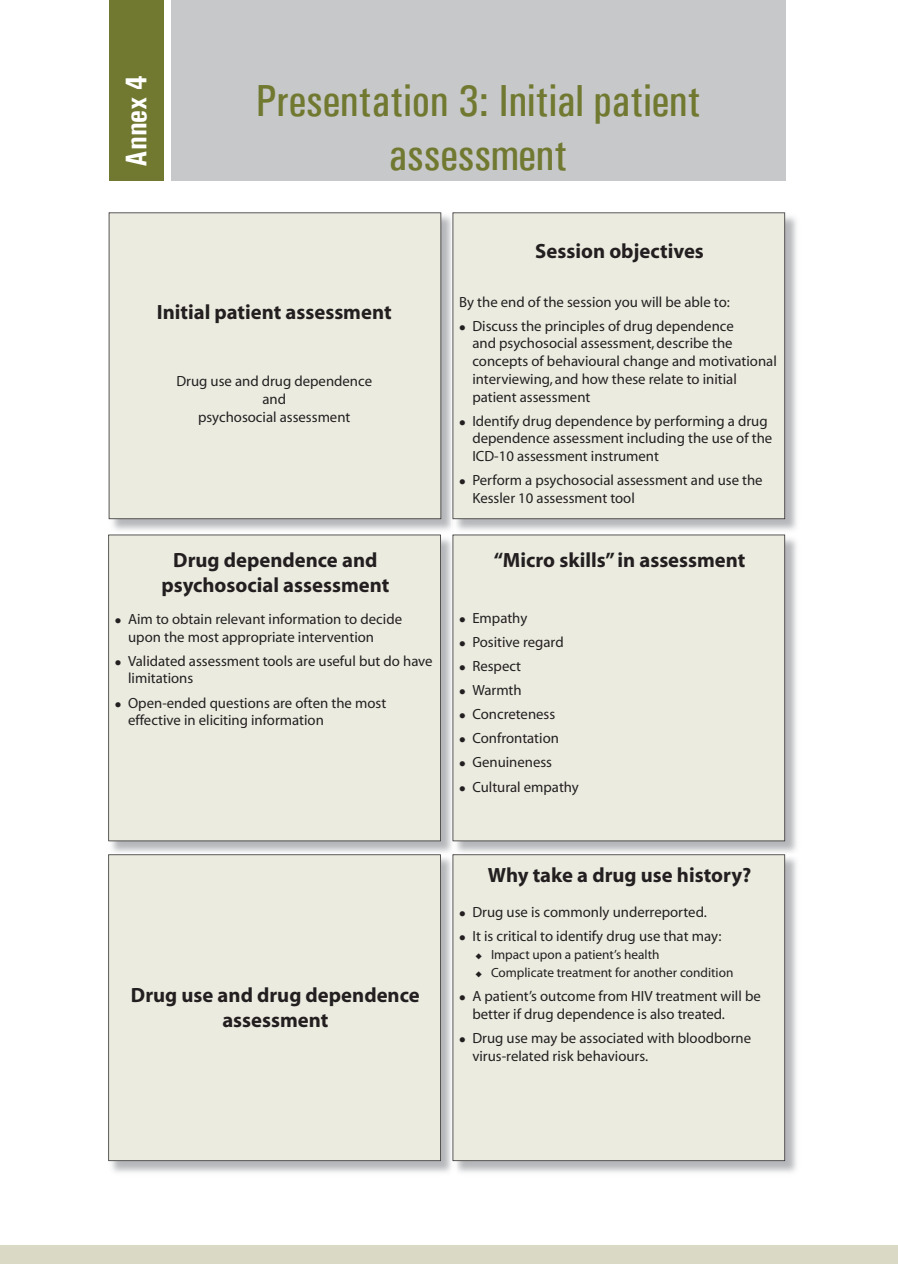
<style>
.page{position:relative;width:898px;height:1264px;background:#fff}
.page>*{position:absolute;margin:0;border:0;box-sizing:border-box;transform-origin:0 0}
.t1{font:500 condensed 45px/54px "Univers";color:#717931;text-align:center}
.t2{font:700 condensed 30px "Univers";color:#fff}
.t3{font:700 20.7px/24.8px "Myriad";color:#231f20;text-align:center}
.t4{font:14.7px/17.7px "Myriad";color:#231f20}
.t5{font:13.35px/18px "Myriad";color:#231f20}
.t6{font:8.85px "Wingdings";color:#231f20}
</style>
<div class="page">
<img style="left:108px;top:212px;width:689px;height:318px">
<div style="left:109px;top:212px;width:332px;height:307px;background:#ebebe0"></div>
<div style="left:109px;top:0;width:55px;height:180px;background:#717931"></div>
<div style="left:0;top:1244px;width:898px;height:19px;background:#dad9c6"></div>
<div style="left:171px;top:0;width:614px;height:180px;background:#c7c8ca"></div>
<img style="left:108px;top:538px;width:344px;height:315px">
<div style="left:108px;top:534px;width:333px;height:307px;background:#ebebe0"></div>
<img style="left:108px;top:857px;width:343px;height:316px">
<div style="left:108px;top:854px;width:333px;height:306px;background:#ebebe0"></div>
<img style="left:452px;top:519px;width:4px;height:11px">
<div style="left:452px;top:212px;width:333px;height:307px;background:#ebebe0"></div>
<img style="left:452px;top:535px;width:345px;height:318px">
<div style="left:452px;top:534px;width:333px;height:307px;background:#ebebe0"></div>
<img style="left:456px;top:856px;width:341px;height:317px">
<div style="left:452px;top:854px;width:333px;height:306px;background:#ebebe0"></div>
<svg style="left:475px;top:953px;width:7px;height:6px"></svg>
<svg style="left:475px;top:971px;width:7px;height:6px"></svg>
<h2 class="t2" style="left:118px;top:167px;width:93px;rotate:-90deg">Annex 4</h2>
<h1 class="t1" style="left:256px;top:73px;width:446px">presentation 3: Initial patient assessment</h1>
<h3 class="t3" style="left:157px;top:300px;width:236px">Initial patient assessment</h3>
<p class="t4" style="left:176px;top:373px;width:197px;text-align:center">Drug use and drug dependence and<br>psychosocial assessment</p>
<h3 class="t3" style="left:161px;top:549px;width:229px">Drug dependence and psychosocial assessment</h3>
<p class="t4" style="left:128px;top:610px;width:275px">Aim to obtain relevant information to decide upon the most appropriate intervention</p>
<p class="t4" style="left:128px;top:652px;width:306px">Validated assessment tools are useful but do have limitations</p>
<p class="t4" style="left:128px;top:694px;width:260px">Open-ended questions are often the most effective in eliciting information</p>
<p class="t6" style="left:115px;top:616px;width:8px">●</p>
<p class="t6" style="left:115px;top:657px;width:8px">●</p>
<p class="t6" style="left:115px;top:699px;width:8px">●</p>
<h3 class="t3" style="left:535px;top:240px;width:170px">Session objectives</h3>
<p class="t4" style="left:459px;top:290px;width:276px;line-height:24.2px;text-align:right">By the end of the session you will be able to:<br>Discuss the principles of drug dependence</p>
<p class="t4" style="left:472px;top:335px;width:306px">and psychosocial assessment, describe the concepts of behavioural change and motivational interviewing, and how these relate to initial patient assessment</p>
<p class="t4" style="left:472px;top:412px;width:301px">Identify drug dependence by performing a drug dependence assessment including the use of the<br>ICD-10 assessment instrument</p>
<p class="t4" style="left:472px;top:472px;width:292px">Perform a psychosocial assessment and use the<br>Kessler 10 assessment tool</p>
<p class="t6" style="left:459px;top:322px;width:8px">●</p>
<p class="t6" style="left:459px;top:417px;width:8px">●</p>
<p class="t6" style="left:459px;top:477px;width:8px">●</p>
<h3 class="t3" style="left:494px;top:549px;width:253px">“Micro skills” in assessment</h3>
<p class="t4" style="left:472px;top:606px;width:108px;line-height:24.2px">Empathy<br>Positive regard<br>Respect<br>Warmth<br>Concreteness<br>Confrontation<br>Genuineness<br>Cultural empathy</p>
<p class="t6" style="left:459px;top:615px;width:8px">●</p>
<p class="t6" style="left:459px;top:639px;width:8px">●</p>
<p class="t6" style="left:459px;top:663px;width:8px">●</p>
<p class="t6" style="left:459px;top:687px;width:8px">●</p>
<p class="t6" style="left:459px;top:711px;width:8px">●</p>
<p class="t6" style="left:459px;top:735px;width:8px">●</p>
<p class="t6" style="left:459px;top:759px;width:8px">●</p>
<p class="t6" style="left:459px;top:783px;width:8px">●</p>
<h3 class="t3" style="left:131px;top:983px;width:290px">Drug use and drug dependence assessment</h3>
<h3 class="t3" style="left:488px;top:863px;width:265px">Why take a drug use history?</h3>
<p class="t4" style="left:472px;top:900px;width:250px;line-height:24.2px">Drug use is commonly underreported.<br>It is critical to identify drug use that may:</p>
<p class="t5" style="left:491px;top:946px;width:244px">Impact upon a patient’s health<br>Complicate treatment for another condition</p>
<p class="t4" style="left:472px;top:988px;width:290px">A patient’s outcome from HIV treatment will be better if drug dependence is also treated.</p>
<p class="t4" style="left:472px;top:1029px;width:280px">Drug use may be associated with bloodborne virus-related risk behaviours.</p>
<p class="t6" style="left:459px;top:908px;width:8px">●</p>
<p class="t6" style="left:459px;top:933px;width:8px">●</p>
<p class="t6" style="left:459px;top:993px;width:8px">●</p>
<p class="t6" style="left:459px;top:1035px;width:8px">●</p>
</div>
